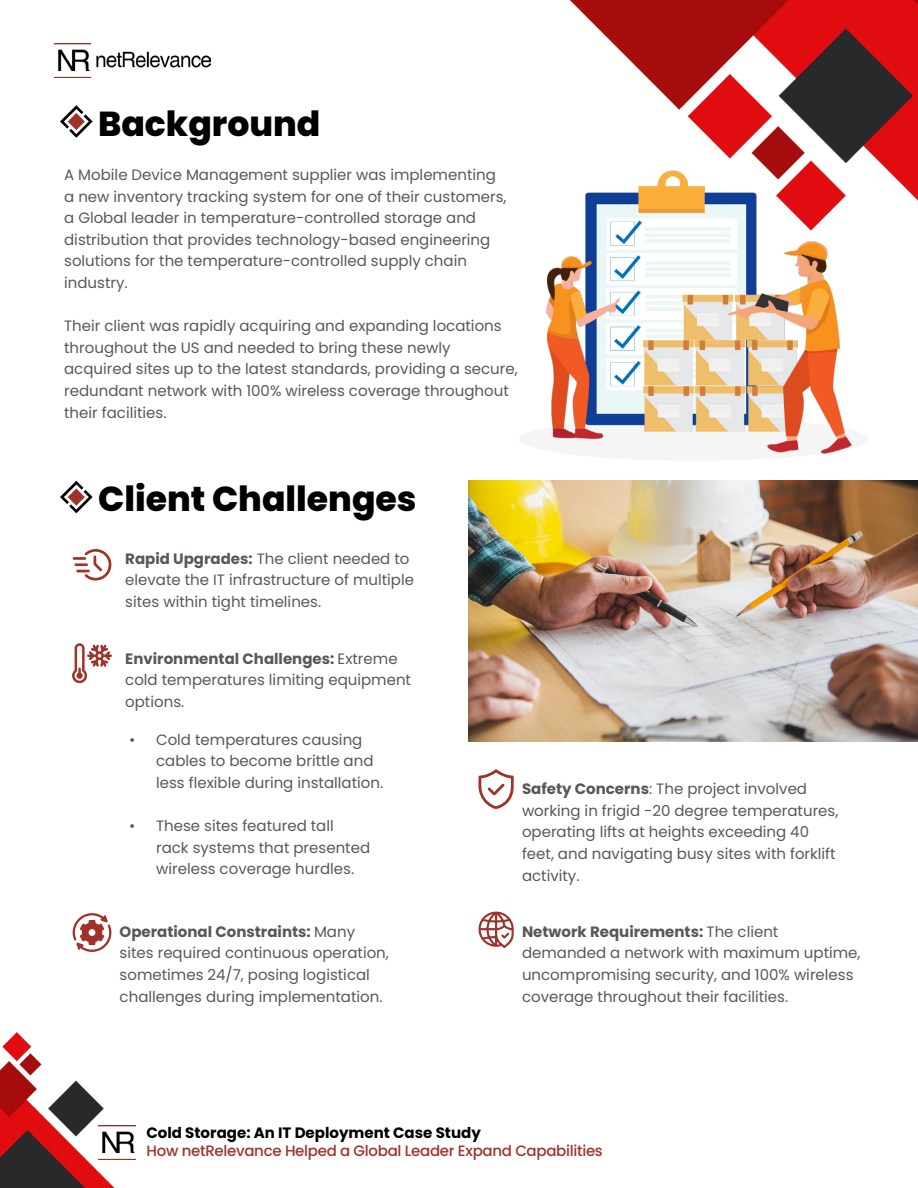
<style>
.page{position:relative;width:918px;height:1188px;background:#fff}
.page>*{position:absolute;margin:0;border:0;box-sizing:border-box;transform-origin:0 0}
.t1{font:800 34.65px "Poppins";color:#000}
.t2{font:15px/21.6px "Poppins";color:#575858}
.t3{font:500 15px "Poppins";letter-spacing:-.02em;color:#9f3329}
.t4{font:700 15px "Poppins";color:#000}
.s1{font-weight:700}
</style>
<div class="page">
<img style="left:469px;top:481px;width:449px;height:261px">
<img style="left:0;top:1033px;width:133px;height:155px">
<img style="left:569px;top:0;width:349px;height:201px">
<img style="left:546px;top:154px;width:327px;height:300px">
<svg style="left:60px;top:105px;width:33px;height:33px"></svg>
<svg style="left:60px;top:481px;width:33px;height:32px"></svg>
<img style="left:54px;top:44px;width:156px;height:33px">
<svg style="left:89px;top:1147px;width:41px;height:31px"></svg>
<img style="left:98px;top:1126px;width:38px;height:33px">
<svg style="left:73px;top:549px;width:39px;height:32px"></svg>
<svg style="left:72px;top:643px;width:40px;height:40px"></svg>
<svg style="left:72px;top:913px;width:40px;height:39px"></svg>
<svg style="left:478px;top:769px;width:36px;height:40px"></svg>
<svg style="left:478px;top:911px;width:36px;height:37px"></svg>
<h1 class="t1" style="left:98px;top:103px;width:224px">Background</h1>
<p class="t2" style="left:64px;top:164px;width:444px">A Mobile Device Management supplier was implementing a new inventory tracking system for one of their customers, a Global leader in temperature-controlled storage and distribution that provides technology-based engineering solutions for the temperature-controlled supply chain industry.</p>
<p class="t2" style="left:64px;top:315px;width:455px">Their client was rapidly acquiring and expanding locations throughout the US and needed to bring these newly acquired sites up to the latest standards, providing a secure, redundant network with 100% wireless coverage throughout their facilities.</p>
<h1 class="t1" style="left:98px;top:479px;width:320px">Client Challenges</h1>
<p class="t2" style="left:125px;top:548px;width:290px"><span class="s1">Rapid Upgrades:</span> The client needed to elevate the IT infrastructure of multiple sites within tight timelines.</p>
<p class="t2" style="left:125px;top:648px;width:287px"><span class="s1">Environmental Challenges:</span> Extreme cold temperatures limiting equipment options.</p>
<p class="t2" style="left:156px;top:729px;width:229px;text-indent:-27px">• Cold temperatures causing cables to become brittle and less flexible during installation.</p>
<p class="t2" style="left:156px;top:815px;width:216px;text-indent:-27px">• These sites featured tall<br>rack systems that presented wireless coverage hurdles.</p>
<p class="t2" style="left:120px;top:921px;width:271px"><span class="s1">Operational Constraints:</span> Many sites required continuous operation, sometimes 24/7, posing logistical challenges during implementation.</p>
<p class="t2" style="left:522px;top:778px;width:318px"><span class="s1">Safety Concerns</span>: The project involved working in frigid -20 degree temperatures, operating lifts at heights exceeding 40 feet, and navigating busy sites with forklift activity.</p>
<p class="t2" style="left:522px;top:921px;width:340px"><span class="s1">Network Requirements:</span> The client demanded a network with maximum uptime, uncompromising security, and 100% wireless coverage throughout their facilities.</p>
<p class="t4" style="left:146px;top:1124px;width:336px">Cold Storage: An IT Deployment Case Study</p>
<p class="t3" style="left:146px;top:1142px;width:458px">How netRelevance Helped a Global Leader Expand Capabilities</p>
</div>
